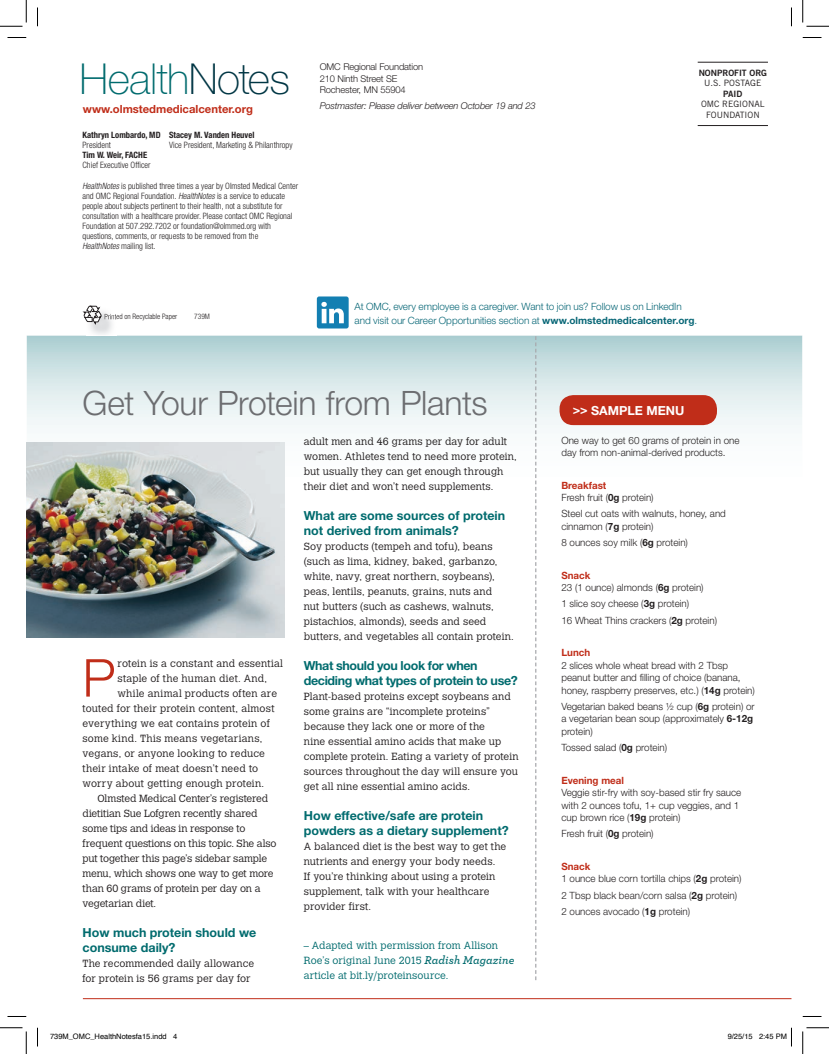
<style>
.page{position:relative;width:829px;height:1054px;background:#fff}
.page>*{position:absolute;margin:0;border:0;box-sizing:border-box;transform-origin:0 0}
.t1{font:300 52.38px "Helvetica Neue LT Std";color:#c02d19}
.t2{font:100 42.75px "Helvetica Neue LT Std";letter-spacing:-.015em;color:#006b6e}
.t3{font:300 33.62px "Helvetica Neue LT Std";letter-spacing:-.015em;color:#6c6d70}
.t4{font:700 12.5px/15px "Helvetica Neue LT Std";color:#006b6e}
.t5{font:700 12.5px/15px "Helvetica Neue LT Std";letter-spacing:-.03em;color:#006b6e}
.t6{font:700 12.5px "Helvetica Neue LT Std";color:#fff}
.t7{font:700 11.25px "Helvetica Neue LT Std";color:#c02d19}
.t8{font:300 10.25px/15px "Calvert MT Std";letter-spacing:.005em;color:#231f20}
.t9{font:300 10.25px "Calvert MT Std";letter-spacing:-.015em;color:#231f20}
.t10{font:300 10.25px/15px "Calvert MT Std";letter-spacing:.005em;color:#006b6e}
.t11{font:300 10.25px "Calvert MT Std";letter-spacing:.025em;color:#231f20}
.t12{font:300 10.25px "Calvert MT Std";letter-spacing:-.025em;color:#231f20}
.t13{font:300 10px/12.5px "Helvetica Neue LT Std";color:#231f20}
.t14{font:300 10px/13.8px "Helvetica Neue LT Std";letter-spacing:-.005em;color:#076676}
.t15{font:700 10px "Helvetica Neue LT Std";color:#c02d19}
.t16{font:300 9.38px/11.2px "Helvetica Neue LT Std";letter-spacing:-.02em;color:#231f20}
.t17{font:italic 300 9.38px "Helvetica Neue LT Std";letter-spacing:-.02em;color:#231f20}
.t18{font:300 condensed 8.75px/10px "Helvetica Neue LT Std";color:#231f20}
.t19{font:700 condensed 8.75px "Helvetica Neue LT Std";color:#231f20}
.t20{font:8.75px/10.5px "Trade Gothic LT Std";color:#231f20;text-align:center}
.t21{font:8.75px "Trade Gothic LT Std Bd 2";color:#231f20}
.t22{font:7.5px "Helvetica";color:#000}
.t23{font:300 condensed 7.5px "Helvetica Neue LT Std";color:#231f20}
.s1{color:#003644}
.s2{font-style:italic}
.s3{font-weight:700}
.s4{font-family:"Archer";font-weight:600;font-style:italic;font-size:11.88px}
.s5{font-weight:700;color:#c02d19}
</style>
<div class="page">
<svg style="left:26px;top:335px;width:776px;height:180px"></svg>
<img style="left:86px;top:325px;width:31px;height:13px">
<img style="left:86px;top:335px;width:31px;height:1px">
<svg style="left:83px;top:306px;width:34px;height:19px"></svg>
<hr style="left:698px;top:62px;width:70px;height:1px;background:#231f20">
<hr style="left:698px;top:125px;width:70px;height:1px;background:#231f20">
<hr style="left:83px;top:998px;width:708px;height:1px;background:#c02d19">
<svg style="left:535px;top:336px;width:1px;height:644px"></svg>
<div style="left:559px;top:395px;width:158px;height:30px;background:#c02d19;border-radius:14px"></div>
<div style="left:317px;top:296px;width:32px;height:32px;background:#137fb2;border-radius:2px"></div>
<svg style="left:321px;top:302px;width:23px;height:21px"></svg>
<img style="left:26px;top:442px;width:259px;height:196px">
<svg style="left:8px;top:37px;width:18px;height:1px"></svg>
<svg style="left:802px;top:37px;width:19px;height:1px"></svg>
<svg style="left:8px;top:1016px;width:18px;height:1px"></svg>
<svg style="left:802px;top:1016px;width:19px;height:1px"></svg>
<svg style="left:37px;top:8px;width:1px;height:18px"></svg>
<svg style="left:37px;top:1028px;width:1px;height:18px"></svg>
<svg style="left:791px;top:8px;width:1px;height:18px"></svg>
<svg style="left:0;top:0;width:27px;height:27px"></svg>
<svg style="left:0;top:1027px;width:27px;height:27px"></svg>
<svg style="left:802px;top:0;width:27px;height:27px"></svg>
<svg style="left:802px;top:1027px;width:27px;height:27px"></svg>
<svg style="left:791px;top:1028px;width:1px;height:18px"></svg>
<h2 class="t2" style="left:79px;top:55px;width:212px">Health<span class="s1">Notes</span></h2>
<p class="t7" style="left:83px;top:102px;width:172px">www.olmstedmedicalcenter.org</p>
<p class="t19" style="left:83px;top:130px;width:80px">Kathryn Lombardo, MD</p>
<p class="t18" style="left:83px;top:140px;width:30px">President</p>
<p class="t19" style="left:83px;top:150px;width:66px">Tim W. Weir, FACHE</p>
<p class="t18" style="left:83px;top:160px;width:70px">Chief Executive Officer</p>
<p class="t19" style="left:169px;top:130px;width:87px">Stacey M. Vanden Heuvel</p>
<p class="t18" style="left:169px;top:140px;width:125px">Vice President, Marketing &amp; Philanthropy</p>
<p class="t18" style="left:82px;top:181px;width:217px"><span class="s2">HealthNotes</span> is published three times a year by Olmsted Medical Center and OMC Regional Foundation. <span class="s2">HealthNotes</span> is a service to educate people about subjects pertinent to their health, not a substitute for consultation with a healthcare provider. Please contact OMC Regional Foundation at 507.292.7202 or foundation@olmmed.org with questions, comments, or requests to be removed from the<br><span class="s2">HealthNotes</span> mailing list.</p>
<p class="t23" style="left:104px;top:312px;width:74px">Printed on Recyclable Paper</p>
<p class="t23" style="left:194px;top:312px;width:17px">739M</p>
<p class="t16" style="left:320px;top:61px;width:105px">OMC Regional Foundation<br>210 Ninth Street SE<br>Rochester, MN 55904</p>
<p class="t17" style="left:320px;top:100px;width:217px">Postmaster: Please deliver between October 19 and 23</p>
<p class="t21" style="left:698px;top:67px;width:70px">NONPROFIT ORG</p>
<p class="t20" style="left:704px;top:78px;width:59px">U.S. POSTAGE</p>
<p class="t21" style="left:723px;top:88px;width:21px">PAID</p>
<p class="t20" style="left:701px;top:99px;width:65px">OMC REGIONAL<br>FOUNDATION</p>
<p class="t14" style="left:355px;top:299px;width:344px">At OMC, every employee is a caregiver. Want to join us? Follow us on LinkedIn and visit our Career Opportunities section at <span class="s3">www.olmstedmedicalcenter.org</span>.</p>
<h3 class="t3" style="left:82px;top:383px;width:406px">Get Your Protein from Plants</h3>
<p class="t8" style="left:304px;top:434px;width:214px">adult men and 46 grams per day for adult women. Athletes tend to need more protein, but usually they can get enough through their diet and won’t need supplements.</p>
<p class="t4" style="left:304px;top:508px;width:203px">What are some sources of protein not derived from animals?</p>
<p class="t8" style="left:304px;top:539px;width:211px">Soy products (tempeh and tofu), beans (such as lima, kidney, baked, garbanzo, white, navy, great northern, soybeans), peas, lentils, peanuts, grains, nuts and<br>nut butters (such as cashews, walnuts, pistachios, almonds), seeds and seed butters, and vegetables all contain protein.</p>
<p class="t5" style="left:304px;top:658px;width:215px">What should you look for when deciding what types of protein to use?</p>
<p class="t8" style="left:304px;top:689px;width:216px">Plant-based proteins except soybeans and some grains are “incomplete proteins” because they lack one or more of the<br>nine essential amino acids that make up complete protein. Eating a variety of protein sources throughout the day will ensure you get all nine essential amino acids.</p>
<p class="t4" style="left:304px;top:808px;width:206px">How effective/safe are protein powders as a dietary supplement?</p>
<p class="t8" style="left:304px;top:839px;width:204px">A balanced diet is the best way to get the nutrients and energy your body needs.<br>If you’re thinking about using a protein supplement, talk with your healthcare provider first.</p>
<p class="t10" style="left:304px;top:938px;width:212px">– Adapted with permission from Allison<br>Roe’s original June 2015 <span class="s4">Radish Magazine </span>article at bit.ly/proteinsource.</p>
<h1 class="t1" style="left:82px;top:646px;width:34px">P</h1>
<p class="t8" style="left:118px;top:656px;width:167px">rotein is a constant and essential</p>
<p class="t8" style="left:118px;top:671px;width:151px">staple of the human diet. And,</p>
<p class="t8" style="left:118px;top:686px;width:161px">while animal products often are</p>
<p class="t8" style="left:82px;top:701px;width:194px">touted for their protein content, almost</p>
<p class="t8" style="left:82px;top:716px;width:189px">everything we eat contains protein of</p>
<p class="t11" style="left:82px;top:732px;width:181px">some kind. This means vegetarians,</p>
<p class="t8" style="left:82px;top:746px;width:184px">vegans, or anyone looking to reduce</p>
<p class="t8" style="left:82px;top:761px;width:177px">their intake of meat doesn’t need to</p>
<p class="t8" style="left:82px;top:776px;width:183px">worry about getting enough protein.</p>
<p class="t8" style="left:98px;top:791px;width:172px">Olmsted Medical Center’s registered</p>
<p class="t9" style="left:82px;top:807px;width:177px">dietitian Sue Lofgren recently shared</p>
<p class="t9" style="left:82px;top:822px;width:164px">some tips and ideas in response to</p>
<p class="t9" style="left:82px;top:837px;width:195px">frequent questions on this topic. She also</p>
<p class="t9" style="left:82px;top:852px;width:186px">put together this page’s sidebar sample</p>
<p class="t12" style="left:82px;top:867px;width:193px">menu, which shows one way to get more</p>
<p class="t9" style="left:82px;top:882px;width:179px">than 60 grams of protein per day on a</p>
<p class="t8" style="left:82px;top:896px;width:75px">vegetarian diet.</p>
<p class="t4" style="left:82px;top:924px;width:175px">How much protein should we consume daily?</p>
<p class="t8" style="left:82px;top:956px;width:173px">The recommended daily allowance for protein is 56 grams per day for</p>
<p class="t6" style="left:572px;top:403px;width:113px">&gt;&gt; SAMPLE MENU</p>
<p class="t13" style="left:561px;top:433px;width:180px">One way to get 60 grams of protein in one day from non-animal-derived products.</p>
<p class="t13" style="left:561px;top:478px;width:94px"><span class="s5">Breakfast<br></span>Fresh fruit (<span class="s3">0g</span> protein)</p>
<p class="t13" style="left:561px;top:507px;width:166px">Steel cut oats with walnuts, honey, and cinnamon (<span class="s3">7g</span> protein)</p>
<p class="t13" style="left:561px;top:536px;width:128px">8 ounces soy milk (<span class="s3">6g</span> protein)</p>
<p class="t13" style="left:561px;top:568px;width:144px"><span class="s5">Snack<br></span>23 (1 ounce) almonds (<span class="s3">6g</span> protein)</p>
<p class="t13" style="left:561px;top:595px;width:157px;line-height:16.2px">1 slice soy cheese (<span class="s3">3g</span> protein)<br>16 Wheat Thins crackers (<span class="s3">2g</span> protein)</p>
<p class="t15" style="left:561px;top:646px;width:30px">Lunch</p>
<p class="t13" style="left:561px;top:658px;width:195px">2 slices whole wheat bread with 2 Tbsp peanut butter and filling of choice (banana, honey, raspberry preserves, etc.) (<span class="s3">14g</span> protein)</p>
<p class="t13" style="left:561px;top:700px;width:195px">Vegetarian baked beans ½ cup (<span class="s3">6g</span> protein) or a vegetarian bean soup (approximately <span class="s3">6-12g </span>protein)</p>
<p class="t13" style="left:561px;top:741px;width:107px">Tossed salad (<span class="s3">0g</span> protein)</p>
<p class="t15" style="left:561px;top:774px;width:64px">Evening meal</p>
<p class="t13" style="left:561px;top:786px;width:181px">Veggie stir-fry with soy-based stir fry sauce with 2 ounces tofu, 1+ cup veggies, and 1 cup brown rice (<span class="s3">19g</span> protein)</p>
<p class="t13" style="left:561px;top:827px;width:94px">Fresh fruit (<span class="s3">0g</span> protein)</p>
<p class="t13" style="left:561px;top:860px;width:182px"><span class="s5">Snack<br></span>1 ounce blue corn tortilla chips (<span class="s3">2g</span> protein)</p>
<p class="t13" style="left:561px;top:887px;width:177px;line-height:16.2px">2 Tbsp black bean/corn salsa (<span class="s3">2g</span> protein)<br>2 ounces avocado (<span class="s3">1g</span> protein)</p>
<p class="t22" style="left:50px;top:1030px;width:129px">739M_OMC_HealthNotesfa15.indd 4</p>
<p class="t22" style="left:728px;top:1030px;width:61px">9/25/15 2:45 PM</p>
</div>
